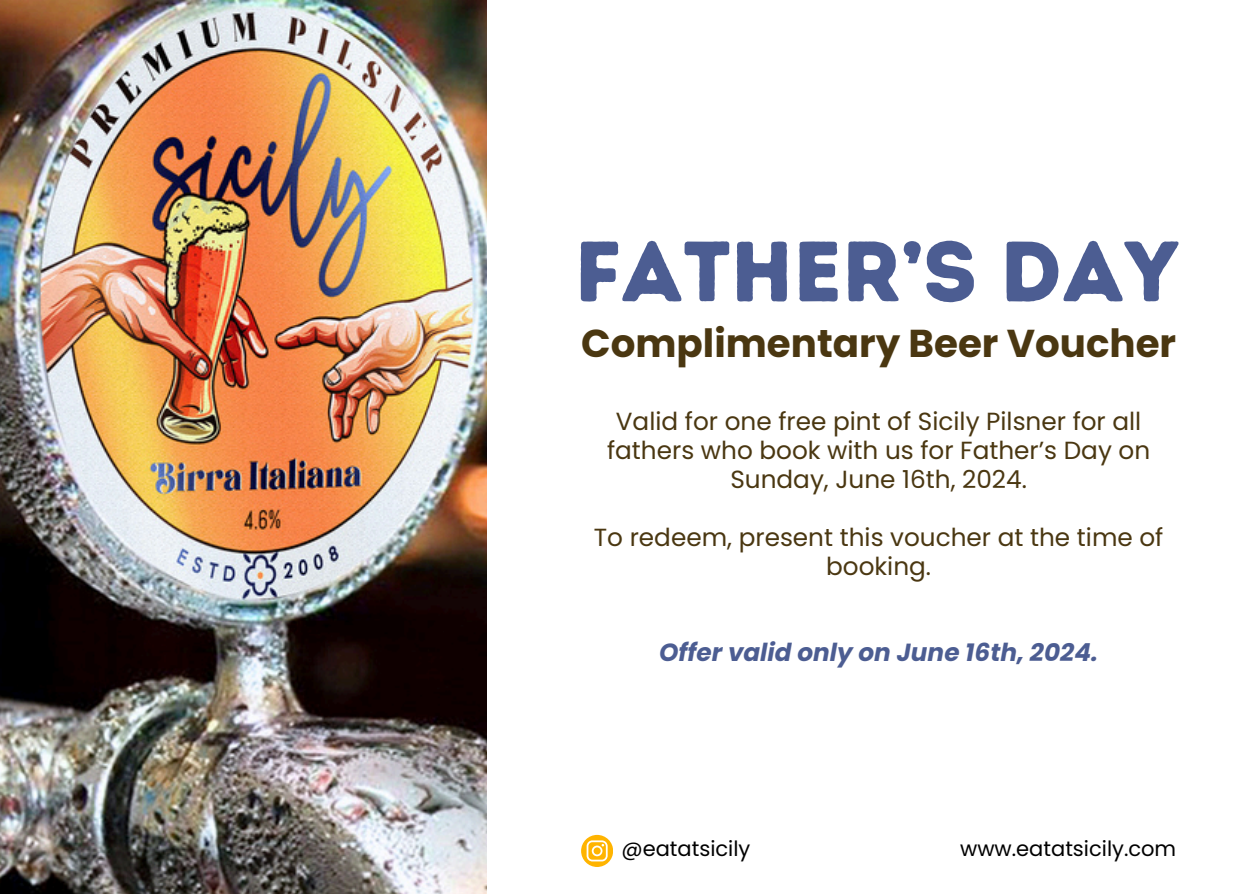
<style>
.page{position:relative;width:1258px;height:894px;background:#fff}
.page>*{position:absolute;margin:0;border:0;box-sizing:border-box;transform-origin:0 0}
.t1{font:85.2px "Intro Rust Base";color:#4c5d92}
.t2{font:700 38.7px "Poppins";color:#4a3711}
.t3{font:24.6px/28.8px "Poppins";color:#4a3711;text-align:center}
.t4{font:italic 700 24.6px "Poppins";color:#4c5d92}
.t5{font:21px "Poppins";color:#000}
</style>
<div class="page">
<img style="left:0;top:0;width:486px;height:893px">
<svg style="left:581px;top:834px;width:31px;height:32px"></svg>
<h1 class="t1" style="left:575px;top:220px;width:605px">FATHER’S DAY</h1>
<h3 class="t2" style="left:581px;top:316px;width:597px">Complimentary Beer Voucher</h3>
<h2 class="t3" style="left:607px;top:407px;width:545px">Valid for one free pint of Sicily Pilsner for all fathers who book with us for Father’s Day on<br>Sunday, June 16th, 2024.</h2>
<h4 class="t3" style="left:594px;top:522px;width:571px">To redeem, present this voucher at the time of booking.</h4>
<h4 class="t4" style="left:659px;top:635px;width:440px">Offer valid only on June 16th, 2024.</h4>
<p class="t5" style="left:621px;top:833px;width:131px">@eatatsicily</p>
<p class="t5" style="left:960px;top:833px;width:218px">www.eatatsicily.com</p>
</div>
